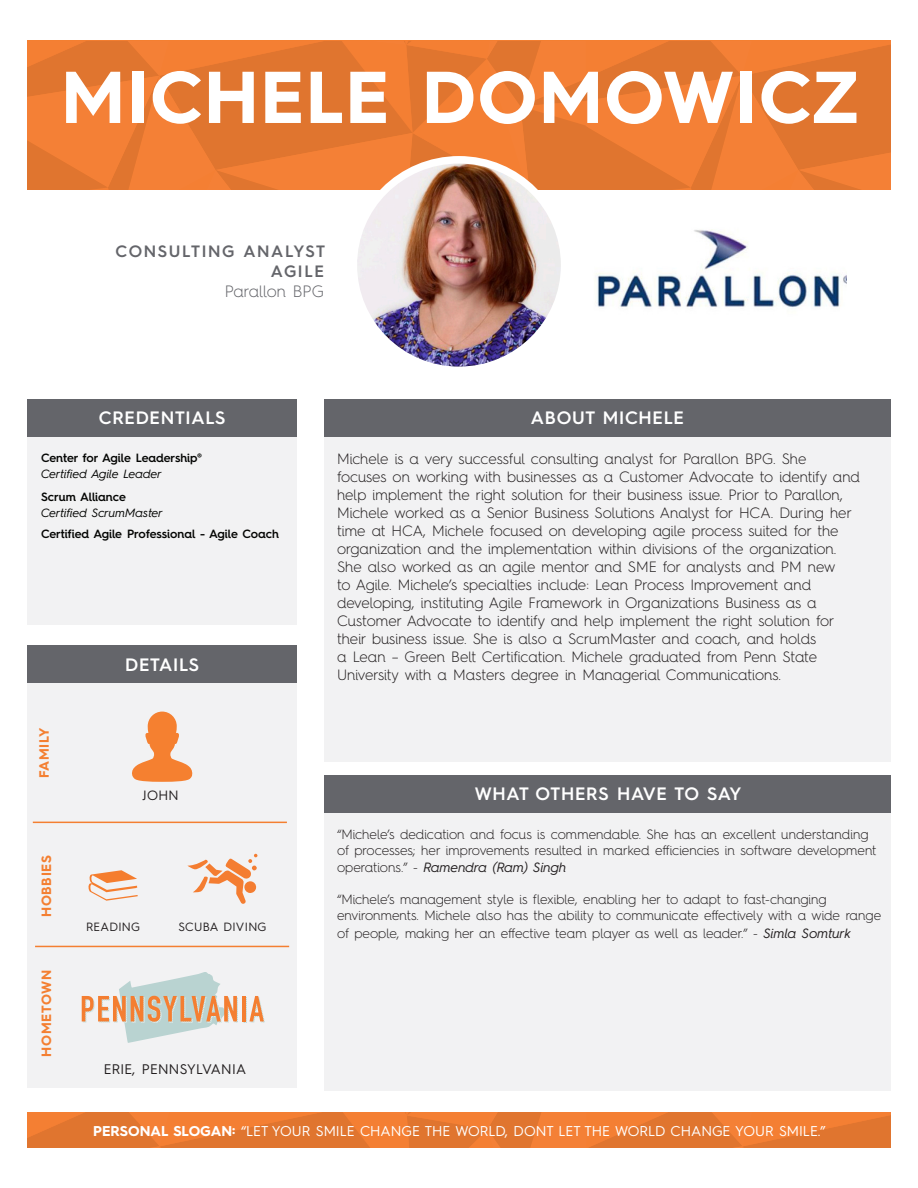
<style>
.page{position:relative;width:918px;height:1188px;background:#fff}
.page>*{position:absolute;margin:0;border:0;box-sizing:border-box;transform-origin:0 0}
.t1{font:700 73.5px "Hurme Geometric Sans 4";letter-spacing:.02em;color:#fff}
.t2{font:600 18px "Hurme Geometric Sans 4";letter-spacing:.04em;color:#fff}
.t3{font:600 16.5px "Hurme Geometric Sans 4";letter-spacing:.1em;color:#64656a}
.t4{font:300 16.5px "Hurme Geometric Sans 4";letter-spacing:-.005em;color:#64656a}
.t5{font:300 15px/18px "Hurme Geometric Sans 4";color:#231f20}
.t6{font:14.25px "Hurme Geometric Sans 4";color:#fff}
.t7{font:13.95px "Hurme Geometric Sans 4";letter-spacing:.025em;color:#231f20}
.t8{font:300 13.5px/16.2px "Hurme Geometric Sans 4";letter-spacing:-.005em;color:#231f20}
.t9{font:700 13.5px "Hurme Geometric Sans 4";letter-spacing:.05em;color:#f47f31}
.t10{font:13.5px "Hurme Geometric Sans 4";color:#231f20}
.t11{font:600 12px/16.5px "Hurme Geometric Sans 4";letter-spacing:-.005em;color:#040503}
.t12{font:italic 12px "Hurme Geometric Sans 4";color:#040503}
.t13{font:12px "Hurme Geometric Sans 4";letter-spacing:.025em;color:#231f20}
.s1{font-weight:400;font-style:italic}
.s2{font-weight:700}
</style>
<div class="page">
<div style="left:324px;top:808px;width:567px;height:283px;background:#f2f2f3"></div>
<div style="left:27px;top:683px;width:270px;height:405px;background:#f2f2f3"></div>
<div style="left:324px;top:437px;width:567px;height:324px;background:#f2f2f3"></div>
<svg style="left:27px;top:1112px;width:864px;height:36px;background:#e87931"></svg>
<svg style="left:27px;top:41px;width:864px;height:149px;background:#e97a31"></svg>
<div style="left:27px;top:437px;width:269px;height:187px;background:#f2f2f3"></div>
<div style="left:27px;top:400px;width:270px;height:37px;background:#64656a"></div>
<div style="left:324px;top:400px;width:567px;height:37px;background:#64656a"></div>
<div style="left:350px;top:156px;width:218px;height:218px;background:#fff;border-radius:50%"></div>
<div style="left:27px;top:646px;width:270px;height:37px;background:#64656a"></div>
<hr style="left:35px;top:946px;width:254px;height:1px;background:#f47f31">
<img style="left:595px;top:229px;width:251px;height:79px">
<hr style="left:33px;top:822px;width:254px;height:1px;background:#f47f31">
<img style="left:357px;top:164px;width:204px;height:203px;border-radius:102px">
<div style="left:324px;top:776px;width:567px;height:37px;background:#64656a"></div>
<svg style="left:132px;top:712px;width:61px;height:70px"></svg>
<svg style="left:187px;top:854px;width:71px;height:50px"></svg>
<svg style="left:82px;top:972px;width:183px;height:71px"></svg>
<svg style="left:88px;top:870px;width:50px;height:31px"></svg>
<p class="t1" style="left:61px;top:46px;width:799px">MICHELE DOMOWICZ</p>
<p class="t3" style="left:115px;top:240px;width:211px">CONSULTING ANALYST</p>
<p class="t3" style="left:271px;top:260px;width:55px">AGILE</p>
<p class="t4" style="left:225px;top:280px;width:101px">Parallon BPG</p>
<p class="t2" style="left:99px;top:405px;width:128px">CREDENTIALS</p>
<p class="t2" style="left:531px;top:405px;width:155px">ABOUT MICHELE</p>
<p class="t11" style="left:41px;top:449px;width:162px">Center for Agile Leadership®<br><span class="s1">Certified Agile Leader</span></p>
<p class="t11" style="left:41px;top:488px;width:86px">Scrum Alliance</p>
<p class="t12" style="left:41px;top:505px;width:123px">Certified ScrumMaster</p>
<p class="t11" style="left:41px;top:526px;width:239px">Certified Agile Professional - Agile Coach</p>
<p class="t9" style="left:35px;top:778px;width:52px;rotate:-90deg">FAMILY</p>
<p class="t2" style="left:125px;top:652px;width:75px">DETAILS</p>
<p class="t5" style="left:337px;top:450px;width:525px">Michele is a very successful consulting analyst for Parallon BPG. She<br>focuses on working with businesses as a Customer Advocate to identify and help implement the right solution for their business issue. Prior to Parallon, Michele worked as a Senior Business Solutions Analyst for HCA. During her time at HCA, Michele focused on developing agile process suited for the organization and the implementation within divisions of the organization.<br>She also worked as an agile mentor and SME for analysts and PM new<br>to Agile. Michele’s specialties include: Lean Process Improvement and developing, instituting Agile Framework in Organizations Business as a Customer Advocate to identify and help implement the right solution for their business issue. She is also a ScrumMaster and coach, and holds<br>a Lean – Green Belt Certification. Michele graduated from Penn State University with a Masters degree in Managerial Communications.</p>
<p class="t9" style="left:37px;top:917px;width:64px;rotate:-90deg">HOBBIES</p>
<p class="t9" style="left:37px;top:1057px;width:88px;rotate:-90deg">HOMETOWN</p>
<p class="t10" style="left:143px;top:786px;width:38px">JOHN</p>
<p class="t2" style="left:475px;top:781px;width:268px">WHAT OTHERS HAVE TO SAY</p>
<p class="t8" style="left:337px;top:826px;width:541px">“Michele’s dedication and focus is commendable. She has an excellent understanding of processes; her improvements resulted in marked efficiencies in software development operations.” - <span class="s1">Ramendra (Ram) Singh</span></p>
<p class="t8" style="left:337px;top:891px;width:546px">“Michele’s management style is flexible, enabling her to adapt to fast-changing environments. Michele also has the ability to communicate effectively with a wide range</p>
<p class="t8" style="left:337px;top:925px;width:515px">of people, making her an effective team player as well as leader.” - <span class="s1">Simla Somturk</span></p>
<p class="t13" style="left:86px;top:918px;width:56px">READING</p>
<p class="t13" style="left:178px;top:918px;width:90px">SCUBA DIVING</p>
<p class="t7" style="left:104px;top:1060px;width:144px">ERIE, PENNSYLVANIA</p>
<p class="t6" style="left:93px;top:1121px;width:734px"><span class="s2">PERSONAL SLOGAN:</span> “LET YOUR SMILE CHANGE THE WORLD, DONT LET THE WORLD CHANGE YOUR SMILE.”</p>
</div>
